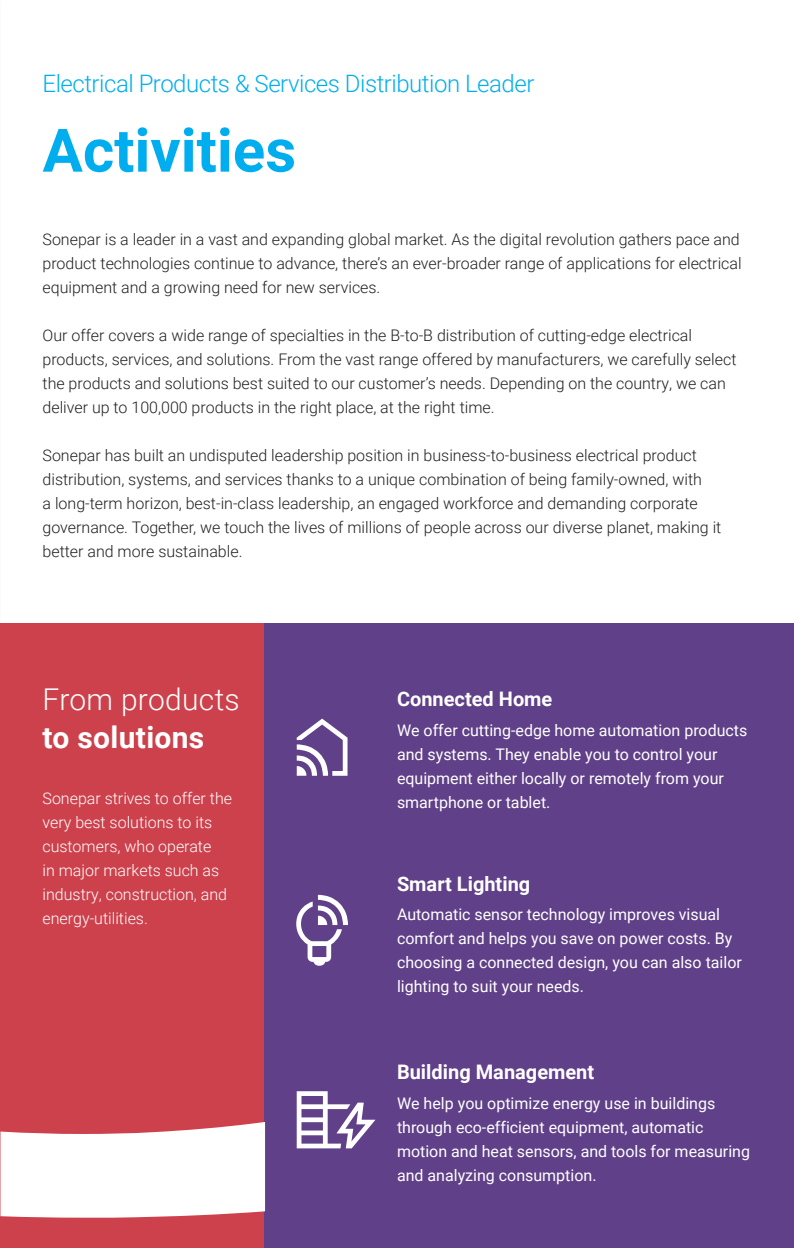
<style>
.page{position:relative;width:794px;height:1248px;background:#fff}
.page>*{position:absolute;margin:0;border:0;box-sizing:border-box;transform-origin:0 0}
.t1{font:700 60px "Roboto";color:#00aeef}
.t2{font:300 30px "Roboto";letter-spacing:.01em;color:#fff}
.t3{font:700 30px "Roboto";letter-spacing:.01em;color:#fff}
.t4{font:300 24px "Roboto";letter-spacing:-.02em;color:#00aeef}
.Ss-titre_N{font:700 20px "Roboto";color:#fff}
.t5{font:300 16px/24px "Roboto";color:#231f20}
.t6{font:16px/24px "Roboto";color:#fff}
.t7{font:300 16px/24px "Roboto";color:#fff}
</style>
<div class="page">
<div style="left:0;top:624px;width:264px;height:623px;background:#cd414c"></div>
<div style="left:264px;top:624px;width:530px;height:623px;background:#604088"></div>
<svg style="left:0;top:1122px;width:265px;height:95px;background:#f9eaeb"></svg>
<svg style="left:297px;top:1091px;width:78px;height:57px"></svg>
<svg style="left:297px;top:718px;width:50px;height:57px"></svg>
<svg style="left:296px;top:894px;width:52px;height:71px"></svg>
<p class="t4" style="left:43px;top:67px;width:493px">Electrical Products &amp; Services Distribution Leader</p>
<p class="t1" style="left:43px;top:108px;width:255px">Activities</p>
<p class="t5" style="left:43px;top:226px;width:700px;text-align:justify">Sonepar is a leader in a vast and expanding global market. As the digital revolution gathers pace and product technologies continue to advance, there’s an ever-broader range of applications for electrical equipment and a growing need for new services.</p>
<p class="t5" style="left:43px;top:322px;width:695px">Our offer covers a wide range of specialties in the B-to-B distribution of cutting-edge electrical products, services, and solutions. From the vast range offered by manufacturers, we carefully select the products and solutions best suited to our customer’s needs. Depending on the country, we can deliver up to 100,000 products in the right place, at the right time.</p>
<p class="t5" style="left:43px;top:442px;width:680px">Sonepar has built an undisputed leadership position in business-to-business electrical product distribution, systems, and services thanks to a unique combination of being family-owned, with<br>a long-term horizon, best-in-class leadership, an engaged workforce and demanding corporate governance. Together, we touch the lives of millions of people across our diverse planet, making it better and more sustainable.</p>
<p class="t2" style="left:43px;top:678px;width:199px">From products</p>
<p class="t3" style="left:43px;top:716px;width:163px">to solutions</p>
<p class="t7" style="left:43px;top:785px;width:191px">Sonepar strives to offer the very best solutions to its customers, who operate<br>in major markets such as industry, construction, and energy-utilities.</p>
<p class="Ss-titre_N" style="left:397px;top:684px;width:157px">Connected Home</p>
<p class="t6" style="left:397px;top:717px;width:352px">We offer cutting-edge home automation products and systems. They enable you to control your equipment either locally or remotely from your smartphone or tablet.</p>
<p class="Ss-titre_N" style="left:397px;top:869px;width:135px">Smart Lighting</p>
<p class="t6" style="left:397px;top:901px;width:346px">Automatic sensor technology improves visual comfort and helps you save on power costs. By choosing a connected design, you can also tailor lighting to suit your needs.</p>
<p class="Ss-titre_N" style="left:397px;top:1057px;width:199px">Building Management</p>
<p class="t6" style="left:397px;top:1090px;width:354px">We help you optimize energy use in buildings through eco-efficient equipment, automatic motion and heat sensors, and tools for measuring and analyzing consumption.</p>
</div>
